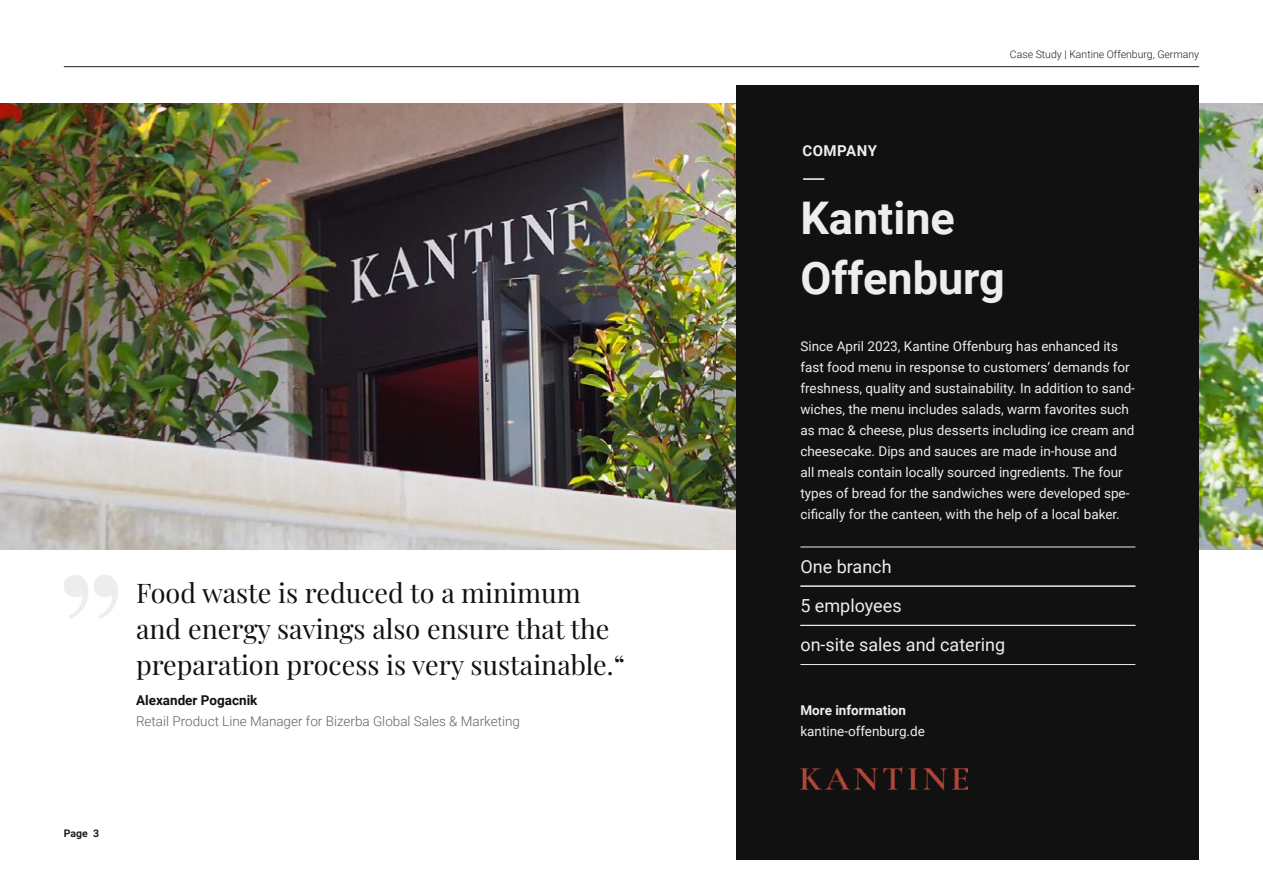
<style>
.page{position:relative;width:1263px;height:893px;background:#fff}
.page>*{position:absolute;margin:0;border:0;box-sizing:border-box;transform-origin:0 0}
.t1{font:700 45px/60px "Roboto";color:#eeeded}
.Kundenzitat{font:27px/36px "Playfair Display";color:#111}
.Kunden_Kennzahlen{font:18px "Roboto";color:#eeeded}
.Kicker__Kategorie{font:700 15px "Roboto";letter-spacing:.035em;color:#eeeded}
._9_14_Regular{font:13.5px/21px "Roboto";color:#eeeded}
._9_14_Regular-2{font:300 13.5px "Roboto";color:#616161}
._9_14_Regular-3{font:700 13.5px "Roboto";color:#111}
._9_14_Regular-4{font:700 13.5px "Roboto";color:#eeeded}
.t2{font:300 10.5px "Roboto";color:#1d1d1b}
.t3{font:700 10.5px "Roboto";color:#1d1d1b}
</style>
<div class="page">
<img style="left:0;top:103px;width:1263px;height:446px">
<div style="left:737px;top:85px;width:462px;height:774px;background:#111"></div>
<hr style="left:800px;top:547px;width:335px;height:1px;background:#eeeded">
<hr style="left:800px;top:586px;width:335px;height:1px;background:#eeeded">
<hr style="left:800px;top:625px;width:335px;height:1px;background:#eeeded">
<hr style="left:800px;top:664px;width:335px;height:1px;background:#eeeded">
<svg style="left:64px;top:575px;width:54px;height:44px"></svg>
<hr style="left:803px;top:178px;width:21px;height:2px;background:#fff">
<img style="left:800px;top:767px;width:168px;height:24px">
<hr style="left:64px;top:66px;width:1135px;height:1px;background:#1d1d1b">
<p class="Kundenzitat" style="left:136px;top:573px;width:490px">Food waste is reduced to a minimum and energy savings also ensure that the preparation process is very sustainable.“</p>
<p class="_9_14_Regular-3" style="left:136px;top:690px;width:123px">Alexander Pogacnik</p>
<p class="_9_14_Regular-2" style="left:136px;top:711px;width:385px">Retail Product Line Manager for Bizerba Global Sales &amp; Marketing</p>
<p class="t3" style="left:64px;top:826px;width:37px">Page 3</p>
<p class="Kicker__Kategorie" style="left:802px;top:140px;width:76px">COMPANY</p>
<p class="t2" style="left:1010px;top:47px;width:191px">Case Study | Kantine Offenburg, Germany</p>
<h1 class="t1" style="left:800px;top:186px;width:206px">Kantine<br>Offenburg</h1>
<p class="_9_14_Regular" style="left:800px;top:335px;width:336px">Since April 2023, Kantine Offenburg has enhanced its fast food menu in response to customers’ demands for freshness, quality and sustainability. In addition to sand&shy;wiches, the menu includes salads, warm favorites such as mac &amp; cheese, plus desserts including ice cream and cheesecake. Dips and sauces are made in-house and<br>all meals contain locally sourced ingredients. The four types of bread for the sandwiches were developed spe&shy;cifically for the canteen, with the help of a local baker.</p>
<p class="Kunden_Kennzahlen" style="left:800px;top:554px;width:93px">One branch</p>
<p class="Kunden_Kennzahlen" style="left:800px;top:593px;width:103px">5 employees</p>
<p class="Kunden_Kennzahlen" style="left:800px;top:632px;width:206px">on-site sales and catering</p>
<p class="_9_14_Regular-4" style="left:800px;top:700px;width:107px">More information</p>
<p class="_9_14_Regular" style="left:800px;top:720px;width:126px">kantine-offenburg.de</p>
</div>
